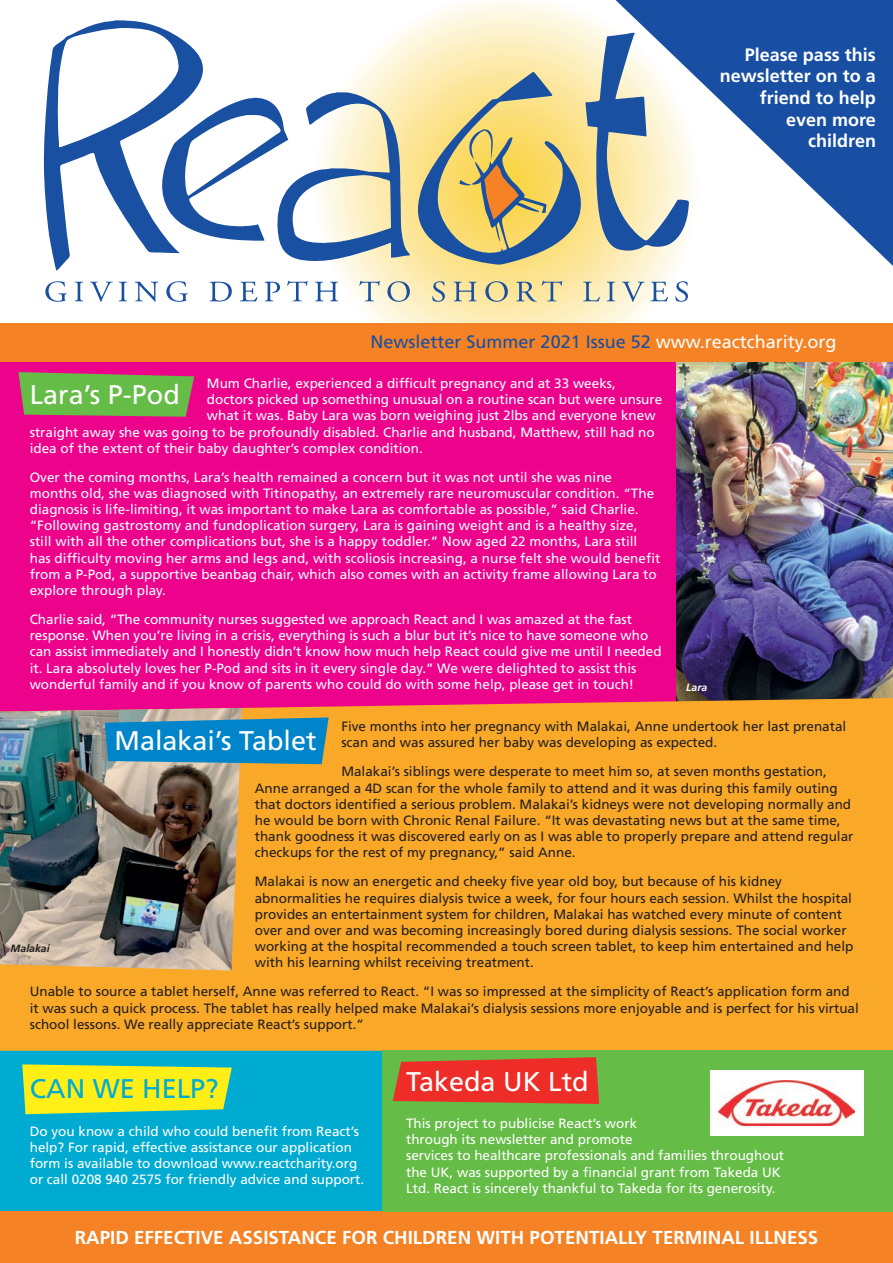
<style>
.page{position:relative;width:893px;height:1263px;background:#fff}
.page>*{position:absolute;margin:0;border:0;box-sizing:border-box;transform-origin:0 0}
.t1{font:27px "Frutiger";color:#fff}
.t2{font:27px "Frutiger";color:#00abd2}
.t3{font:700 18.75px "Frutiger";color:#fff}
.t4{font:700 18px/21.6px "Frutiger";color:#fff;text-align:right}
.t5{font:18px "Frutiger";color:#184fa2}
.t6{font:13.5px/16.2px "Frutiger";color:#fff}
.t7{font:13.5px/16.2px "Frutiger";color:#231f20}
.t8{font:italic 700 10.5px "Frutiger";color:#231f20}
.t9{font:italic 700 10.5px "Frutiger";color:#fff}
.s1{color:#fff}
</style>
<div class="page">
<div style="left:0;top:1051px;width:383px;height:161px;background:#00abd2"></div>
<svg style="left:22px;top:1064px;width:210px;height:50px;background:#e2e72b"></svg>
<div style="left:0;top:352px;width:893px;height:369px;background:#ed028c"></div>
<img style="left:676px;top:361px;width:217px;height:337px">
<div style="left:0;top:698px;width:893px;height:353px;background:#faa828"></div>
<svg style="left:315px;top:0;width:356px;height:323px"></svg>
<svg style="left:44px;top:20px;width:630px;height:251px"></svg>
<svg style="left:45px;top:281px;width:22px;height:21px"></svg>
<svg style="left:75px;top:282px;width:8px;height:19px"></svg>
<svg style="left:90px;top:282px;width:23px;height:20px"></svg>
<svg style="left:119px;top:282px;width:8px;height:19px"></svg>
<svg style="left:135px;top:282px;width:23px;height:20px"></svg>
<svg style="left:166px;top:281px;width:22px;height:21px"></svg>
<svg style="left:210px;top:282px;width:22px;height:19px"></svg>
<svg style="left:240px;top:282px;width:17px;height:19px"></svg>
<svg style="left:265px;top:282px;width:15px;height:19px"></svg>
<svg style="left:287px;top:281px;width:21px;height:20px"></svg>
<svg style="left:315px;top:282px;width:23px;height:19px"></svg>
<svg style="left:359px;top:281px;width:21px;height:20px"></svg>
<svg style="left:387px;top:281px;width:23px;height:21px"></svg>
<svg style="left:432px;top:281px;width:13px;height:21px"></svg>
<svg style="left:453px;top:282px;width:24px;height:19px"></svg>
<svg style="left:485px;top:281px;width:23px;height:21px"></svg>
<svg style="left:516px;top:281px;width:46px;height:21px"></svg>
<svg style="left:583px;top:282px;width:17px;height:19px"></svg>
<svg style="left:607px;top:282px;width:8px;height:19px"></svg>
<svg style="left:622px;top:282px;width:46px;height:20px"></svg>
<svg style="left:675px;top:281px;width:13px;height:21px"></svg>
<svg style="left:616px;top:0;width:277px;height:266px;fill:#1950a2"></svg>
<div style="left:0;top:1212px;width:893px;height:51px;background:#f58224"></div>
<div style="left:0;top:323px;width:893px;height:38px;background:#f58224"></div>
<div style="left:383px;top:1051px;width:510px;height:161px;background:#65bc46"></div>
<svg style="left:393px;top:1057px;width:206px;height:47px;background:#de3c2b"></svg>
<div style="left:710px;top:1070px;width:153px;height:66px;background:#fff"></div>
<img style="left:719px;top:1080px;width:136px;height:45px">
<img style="left:0;top:708px;width:242px;height:262px">
<svg style="left:18px;top:372px;width:176px;height:45px;background:#74a64e"></svg>
<svg style="left:105px;top:717px;width:224px;height:47px;background:#1789c1"></svg>
<h3 class="t4" style="left:720px;top:44px;width:158px">Please pass this newsletter on to a friend to help even more children</h3>
<h3 class="t5" style="left:371px;top:331px;width:467px">Newsletter Summer 2021 Issue 52 <span class="s1">www.reactcharity.org</span></h3>
<p class="t6" style="left:207px;top:375px;width:410px">Mum Charlie, experienced a difficult pregnancy and at 33 weeks,</p>
<p class="t6" style="left:207px;top:391px;width:457px">doctors picked up something unusual on a routine scan but were unsure</p>
<p class="t6" style="left:207px;top:407px;width:450px">what it was. Baby Lara was born weighing just 2lbs and everyone knew</p>
<p class="t6" style="left:30px;top:424px;width:626px">straight away she was going to be profoundly disabled. Charlie and husband, Matthew, still had no</p>
<p class="t6" style="left:30px;top:440px;width:395px">idea of the extent of their baby daughter’s complex condition.</p>
<p class="t6" style="left:30px;top:469px;width:632px">Over the coming months, Lara’s health remained a concern but it was not until she was nine months old, she was diagnosed with Titinopathy, an extremely rare neuromuscular condition. “The diagnosis is life-limiting, it was important to make Lara as comfortable as possible,” said Charlie. “Following gastrostomy and fundoplication surgery, Lara is gaining weight and is a healthy size, still with all the other complications but, she is a happy toddler.” Now aged 22 months, Lara still has difficulty moving her arms and legs and, with scoliosis increasing, a nurse felt she would benefit from a P-Pod, a supportive beanbag chair, which also comes with an activity frame allowing Lara to explore through play.</p>
<p class="t6" style="left:30px;top:611px;width:633px">Charlie said, “The community nurses suggested we approach React and I was amazed at the fast response. When you’re living in a crisis, everything is such a blur but it’s nice to have someone who can assist immediately and I honestly didn’t know how much help React could give me until I needed it. Lara absolutely loves her P-Pod and sits in it every single day.” We were delighted to assist this wonderful family and if you know of parents who could do with some help, please get in touch!</p>
<h1 class="t1" style="left:30px;top:378px;width:152px">Lara’s P-Pod</h1>
<p class="t9" style="left:686px;top:681px;width:23px">Lara</p>
<p class="t7" style="left:341px;top:718px;width:506px">Five months into her pregnancy with Malakai, Anne undertook her last prenatal scan and was assured her baby was developing as expected.</p>
<p class="t7" style="left:255px;top:763px;width:600px;text-indent:87px">Malakai’s siblings were desperate to meet him so, at seven months gestation, Anne arranged a 4D scan for the whole family to attend and it was during this family outing that doctors identified a serious problem. Malakai’s kidneys were not developing normally and he would be born with Chronic Renal Failure. “It was devastating news but at the same time, thank goodness it was discovered early on as I was able to properly prepare and attend regular checkups for the rest of my pregnancy,” said Anne.</p>
<p class="t7" style="left:255px;top:873px;width:600px">Malakai is now an energetic and cheeky five year old boy, but because of his kidney abnormalities he requires dialysis twice a week, for four hours each session. Whilst the hospital provides an entertainment system for children, Malakai has watched every minute of content over and over and was becoming increasingly bored during dialysis sessions. The social worker working at the hospital recommended a touch screen tablet, to keep him entertained and help with his learning whilst receiving treatment.</p>
<p class="t7" style="left:30px;top:983px;width:831px">Unable to source a tablet herself, Anne was referred to React. “I was so impressed at the simplicity of React’s application form and it was such a quick process. The tablet has really helped make Malakai’s dialysis sessions more enjoyable and is perfect for his virtual school lessons. We really appreciate React’s support.”</p>
<h1 class="t1" style="left:406px;top:1065px;width:184px">Takeda UK Ltd</h1>
<p class="t6" style="left:406px;top:1115px;width:380px">This project to publicise React’s work<br>through its newsletter and promote<br>services to healthcare professionals and families throughout the UK, was supported by a financial grant from Takeda UK Ltd. React is sincerely thankful to Takeda for its generosity.</p>
<h1 class="t1" style="left:115px;top:725px;width:204px">Malakai’s Tablet</h1>
<p class="t8" style="left:11px;top:942px;width:41px">Malakai</p>
<h1 class="t2" style="left:30px;top:1073px;width:191px">CAN WE HELP?</h1>
<p class="t6" style="left:30px;top:1123px;width:336px">Do you know a child who could benefit from React’s help? For rapid, effective assistance our application form is available to download www.reactcharity.org or call 0208 940 2575 for friendly advice and support.</p>
<h2 class="t3" style="left:75px;top:1226px;width:745px">RAPID EFFECTIVE ASSISTANCE FOR CHILDREN WITH POTENTIALLY TERMINAL ILLNESS</h2>
</div>
